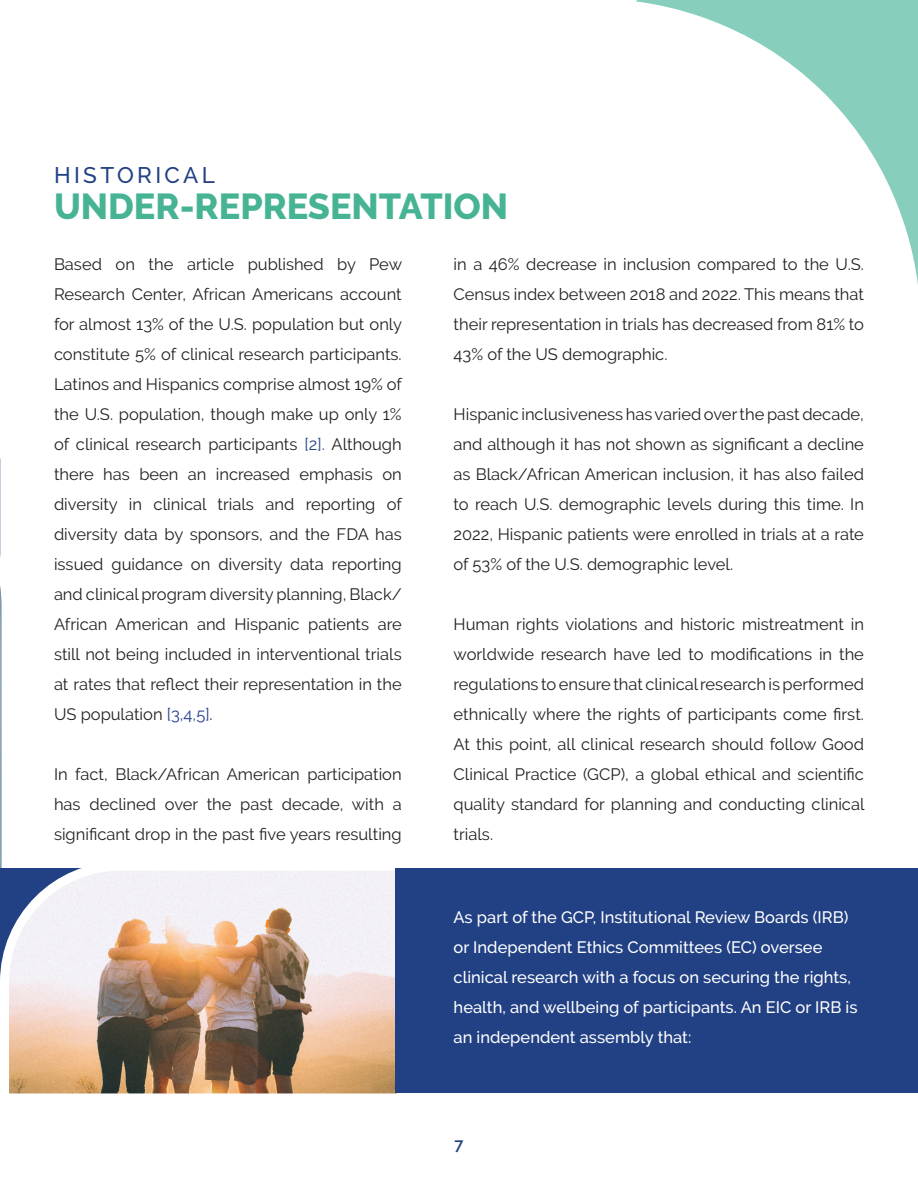
<style>
.page{position:relative;width:918px;height:1188px;background:#fff}
.page>*{position:absolute;margin:0;border:0;box-sizing:border-box;transform-origin:0 0}
.t1{font:800 36px "Raleway";color:#47b395}
.t2{font:500 22.5px "Raleway";letter-spacing:.15em;color:#224184}
.t3{font:16.5px/30px "Raleway";color:#231f20;text-align:justify}
.t4{font:500 16.5px/30px "Raleway";color:#fff}
.t5{font:600 16.5px "Raleway";color:#224184}
.s1{color:#224184}
.s2{color:#253f8e}
</style>
<div class="page">
<svg style="left:636px;top:0;width:282px;height:284px"></svg>
<svg style="left:0;top:458px;width:2px;height:399px"></svg>
<div style="left:0;top:868px;width:918px;height:225px;background:#224184"></div>
<img style="left:0;top:857px;width:397px;height:237px">
<div style="left:395px;top:868px;width:22px;height:225px;background:#224184"></div>
<p class="t2" style="left:54px;top:162px;width:162px">HISTORICAL</p>
<p class="t1" style="left:54px;top:186px;width:456px">UNDER-REPRESENTATION</p>
<p class="t3" style="left:54px;top:250px;width:350px">Based on the article published by Pew Research Center, African Americans account for almost 13% of the U.S. population but only constitute 5% of clinical research participants.<br>Latinos and Hispanics comprise almost 19% of the U.S. population, though make up only 1% of clinical research participants <span class="s1">[2].</span> Although there has been an increased emphasis on diversity in clinical trials and reporting of diversity data by sponsors, and the FDA has issued guidance on diversity data reporting and clinical program diversity planning, Black/ African American and Hispanic patients are still not being included in interventional trials at rates that reflect their representation in the US population <span class="s2">[3,4,5]</span>.</p>
<p class="t3" style="left:454px;top:250px;width:412px">in a 46% decrease in inclusion compared to the U.S.<br>Census index between 2018 and 2022. This means that their representation in trials has decreased from 81% to 43% of the US demographic.</p>
<p class="t3" style="left:454px;top:400px;width:412px">Hispanic inclusiveness has varied over the past decade, and although it has not shown as significant a decline as Black/African American inclusion, it has also failed to reach U.S. demographic levels during this time. In 2022, Hispanic patients were enrolled in trials at a rate of 53% of the U.S. demographic level.</p>
<p class="t3" style="left:454px;top:610px;width:412px">Human rights violations and historic mistreatment in worldwide research have led to modifications in the regulations to ensure that clinical research is performed ethnically where the rights of participants come first.<br>At this point, all clinical research should follow Good Clinical Practice (GCP), a global ethical and scientific quality standard for planning and conducting clinical trials.</p>
<p class="t3" style="left:54px;top:760px;width:349px">In fact, Black/African American participation has declined over the past decade, with a significant drop in the past five years resulting</p>
<p class="t4" style="left:454px;top:902px;width:405px">As part of the GCP, Institutional Review Boards (IRB) or Independent Ethics Committees (EC) oversee clinical research with a focus on securing the rights, health, and wellbeing of participants. An EIC or IRB is an independent assembly that:</p>
<p class="t5" style="left:454px;top:1134px;width:11px">7</p>
</div>
